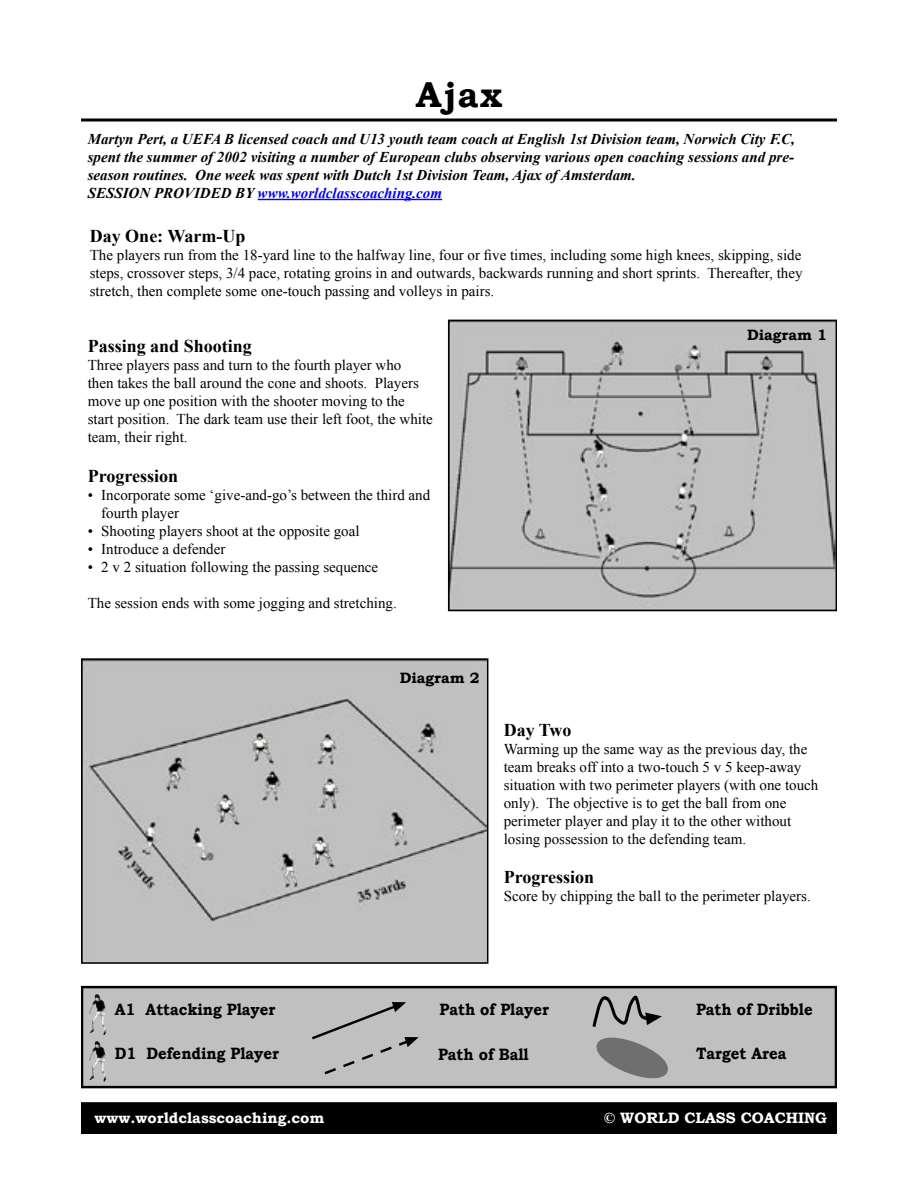
<style>
.page{position:relative;width:918px;height:1188px;background:#fff}
.page>*{position:absolute;margin:0;border:0;box-sizing:border-box;transform-origin:0 0}
.t1{font:700 36px "Bookman Old Style";color:#000}
.newsletter_headings{font:700 18px "Times New Roman";color:#000}
.newsletter_headings-2{font:700 16.35px "Bookman Old Style";color:#000;scale:.92 1}
.newsletter_text{font:15px/18px "Times New Roman";color:#000}
.newsletter_text-2{font:italic 700 15px/18px "Times New Roman";color:#000;text-align:justify}
.bullet_style{font:15px/18px "Times New Roman";color:#000}
.t2{font:700 15px "Bookman Old Style";color:#fff}
.newsletter_introductions{font:italic 700 15px "Times New Roman";color:#00f}
.diagram{font:700 15px "Bookman Old Style";color:#000}
.s1{color:#000}
</style>
<div class="page">
<svg style="left:81px;top:118px;width:756px;height:4px;background:#3f3f3f"></svg>
<div style="left:82px;top:1103px;width:754px;height:30px;background:#000"></div>
<div style="left:81px;top:1102px;width:756px;height:32px;border:2px solid #000"></div>
<div style="left:82px;top:987px;width:754px;height:100px;background:#c0c0c0"></div>
<div style="left:81px;top:986px;width:756px;height:102px;border:2px solid #000"></div>
<img style="left:89px;top:994px;width:18px;height:41px">
<img style="left:89px;top:1041px;width:18px;height:41px">
<svg style="left:312px;top:1002px;width:107px;height:73px"></svg>
<svg style="left:588px;top:995px;width:88px;height:94px"></svg>
<hr style="left:258px;top:199px;width:184px;height:1px;background:#00f">
<img style="left:450px;top:322px;width:385px;height:287px">
<div style="left:448px;top:320px;width:389px;height:291px;border:1px solid #000"></div>
<img style="left:83px;top:660px;width:403px;height:302px">
<div style="left:81px;top:658px;width:407px;height:306px;border:1px solid #000"></div>
<p class="t1" style="left:416px;top:68px;width:88px">Ajax</p>
<p class="newsletter_text-2" style="left:88px;top:129px;width:709px">Martyn Pert, a UEFA B licensed coach and U13 youth team coach at English 1st Division team, Norwich City F.C, spent the summer of 2002 visiting a number of European clubs observing various open coaching sessions and pre&shy;season routines. One week was spent with Dutch 1st Division Team, Ajax of Amsterdam.</p>
<p class="newsletter_introductions" style="left:88px;top:182px;width:356px"><span class="s1">SESSION PROVIDED BY</span> www.worldclasscoaching.com</p>
<p class="newsletter_headings" style="left:90px;top:224px;width:157px">Day One: Warm-Up</p>
<p class="newsletter_text" style="left:90px;top:246px;width:714px;text-align:justify">The players run from the 18-yard line to the halfway line, four or five times, including some high knees, skipping, side steps, crossover steps, 3/4 pace, rotating groins in and outwards, backwards running and short sprints. Thereafter, they stretch, then complete some one-touch passing and volleys in pairs.</p>
<p class="newsletter_headings" style="left:88px;top:333px;width:166px">Passing and Shooting</p>
<p class="newsletter_text" style="left:88px;top:356px;width:347px">Three players pass and turn to the fourth player who<br>then takes the ball around the cone and shoots. Players move up one position with the shooter moving to the start position. The dark team use their left foot, the white team, their right.</p>
<p class="newsletter_headings" style="left:88px;top:463px;width:92px">Progression</p>
<p class="bullet_style" style="left:101px;top:485px;width:331px;text-indent:-13px">• Incorporate some ‘give-and-go’s between the third and fourth player</p>
<p class="bullet_style" style="left:88px;top:521px;width:273px">• Shooting players shoot at the opposite goal</p>
<p class="bullet_style" style="left:88px;top:539px;width:139px">• Introduce a defender</p>
<p class="bullet_style" style="left:88px;top:557px;width:292px">• 2 v 2 situation following the passing sequence</p>
<p class="bullet_style" style="left:88px;top:593px;width:311px">The session ends with some jogging and stretching.</p>
<p class="diagram" style="left:747px;top:324px;width:82px">Diagram 1</p>
<p class="diagram" style="left:400px;top:668px;width:82px">Diagram 2</p>
<p class="newsletter_headings" style="left:504px;top:717px;width:69px">Day Two</p>
<p class="newsletter_text" style="left:504px;top:739px;width:316px">Warming up the same way as the previous day, the team breaks off into a two-touch 5 v 5 keep-away situation with two perimeter players (with one touch only). The objective is to get the ball from one perimeter player and play it to the other without losing possession to the defending team.</p>
<p class="newsletter_headings" style="left:504px;top:865px;width:92px">Progression</p>
<p class="bullet_style" style="left:504px;top:887px;width:309px">Score by chipping the ball to the perimeter players.</p>
<p class="newsletter_headings-2" style="left:115px;top:998px;width:176px">A1 Attacking Player</p>
<p class="newsletter_headings-2" style="left:115px;top:1042px;width:180px">D1 Defending Player</p>
<p class="newsletter_headings-2" style="left:440px;top:998px;width:121px">Path of Player</p>
<p class="newsletter_headings-2" style="left:438px;top:1043px;width:100px">Path of Ball</p>
<p class="newsletter_headings-2" style="left:696px;top:998px;width:128px">Path of Dribble</p>
<p class="newsletter_headings-2" style="left:696px;top:1042px;width:100px">Target Area</p>
<p class="t2" style="left:94px;top:1107px;width:232px">www.worldclasscoaching.com</p>
<p class="t2" style="left:604px;top:1107px;width:224px">© WORLD CLASS COACHING</p>
</div>
